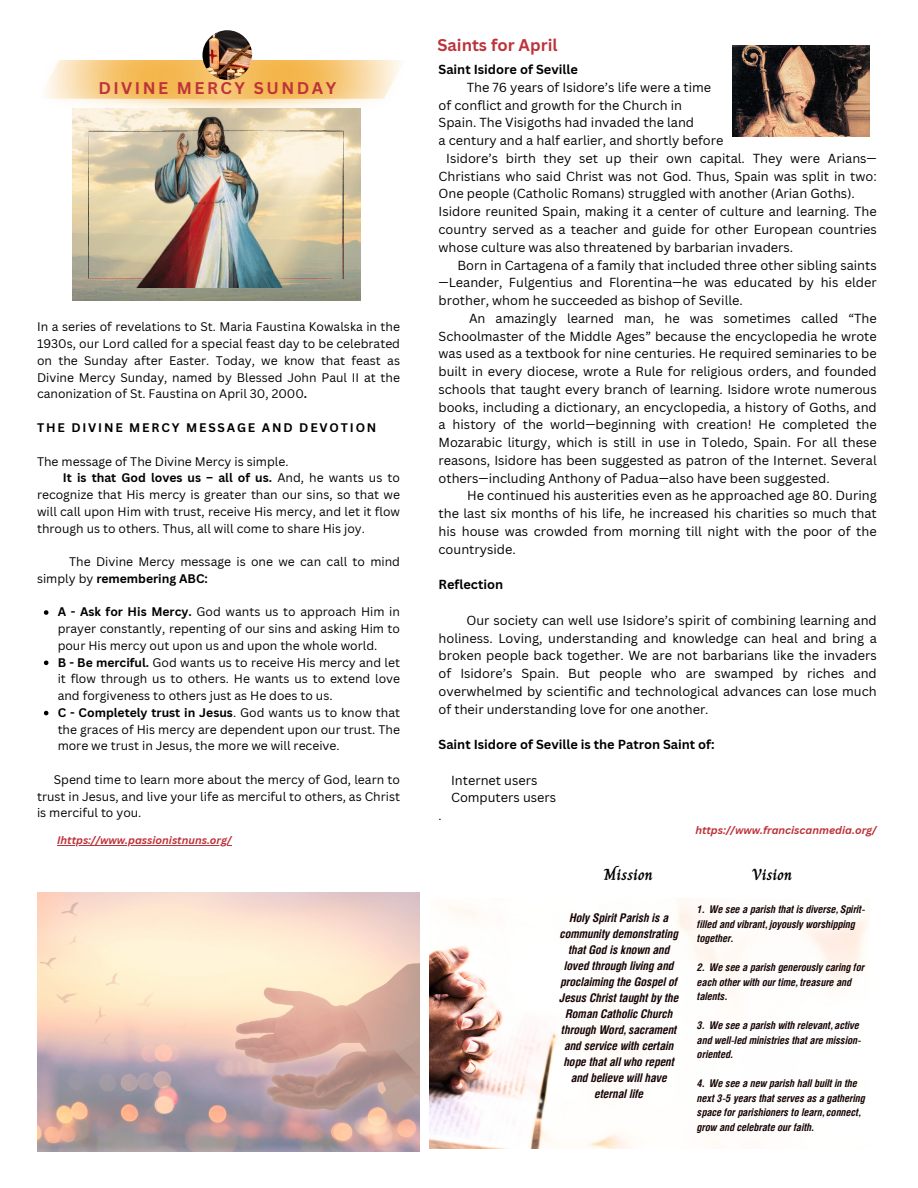
<style>
.page{position:relative;width:918px;height:1188px;background:#fff}
.page>*{position:absolute;margin:0;border:0;box-sizing:border-box;transform-origin:0 0}
.t1{font:700 16.5px "Canva Sans";letter-spacing:.15em;color:#bd333b}
.t2{font:700 16.5px "Canva Sans";color:#bd333b}
.t3{font:700 16.05px "Charm";color:#000}
.t4{font:12.75px/17.7px "Canva Sans";color:#000;text-align:justify}
.t5{font:700 12.75px "Canva Sans";color:#000}
.t6{font:12.15px/16.8px "Canva Sans";color:#000;text-align:justify}
.t7{font:700 12.15px "Canva Sans";color:#000}
.t8{font:700 12.15px "Canva Sans";letter-spacing:.15em;color:#000}
.t9{font:italic 700 12px/16px "Helios Cond";color:#180504;text-align:center}
.t10{font:12px "Canva Sans";color:#000}
.t11{font:italic 700 10.65px/14.5px "Helios Cond";color:#180504}
.t12{font:italic 700 10.65px "Canva Sans";color:#bd333b}
.s1{font-weight:700}
.s2{font-weight:400}
</style>
<div class="page">
<img style="left:44px;top:61px;width:358px;height:42px">
<img style="left:202px;top:30px;width:50px;height:50px;border-radius:50%">
<img style="left:429px;top:899px;width:440px;height:249px">
<img style="left:733px;top:45px;width:136px;height:92px">
<img style="left:72px;top:287px;width:288px;height:14px">
<img style="left:37px;top:892px;width:383px;height:259px">
<img style="left:72px;top:103px;width:289px;height:184px">
<svg style="left:44px;top:610px;width:4px;height:5px"></svg>
<svg style="left:44px;top:661px;width:4px;height:4px"></svg>
<svg style="left:44px;top:711px;width:4px;height:4px"></svg>
<hr style="left:57px;top:845px;width:175px;height:1px;background:#bd333b">
<p class="t1" style="left:98px;top:77px;width:239px">DIVINE MERCY SUNDAY</p>
<p class="t6" style="left:37px;top:318px;width:365px">In a series of revelations to St. Maria Faustina Kowalska in the 1930s, our Lord called for a special feast day to be celebrated on the Sunday after Easter. Today, we know that feast as Divine Mercy Sunday, named by Blessed John Paul II at the canonization of St. Faustina on April 30, 2000<span class="s1">.</span></p>
<p class="t8" style="left:37px;top:419px;width:341px">THE DIVINE MERCY MESSAGE AND DEVOTION</p>
<p class="t6" style="left:37px;top:452px;width:253px">The message of The Divine Mercy is simple.</p>
<p class="t7" style="left:63px;top:469px;width:339px">It is that God loves us – all of us. <span class="s2">And, he wants us to</span></p>
<p class="t6" style="left:37px;top:486px;width:365px">recognize that His mercy is greater than our sins, so that we</p>
<p class="t6" style="left:37px;top:503px;width:365px">will call upon Him with trust, receive His mercy, and let it flow</p>
<p class="t6" style="left:37px;top:519px;width:329px">through us to others. Thus, all will come to share His joy.</p>
<p class="t6" style="left:37px;top:553px;width:365px;text-indent:32px">The Divine Mercy message is one we can call to mind simply by <span class="s1">remembering ABC:</span></p>
<p class="t6" style="left:58px;top:603px;width:344px;text-align:left"><span class="s1">A - Ask for His Mercy.</span> God wants us to approach Him in prayer constantly, repenting of our sins and asking Him to pour His mercy out upon us and upon the whole world.<br><span class="s1">B - Be merciful.</span> God wants us to receive His mercy and let it flow through us to others. He wants us to extend love and forgiveness to others just as He does to us.<br><span class="s1">C - Completely trust in Jesus</span>. God wants us to know that the graces of His mercy are dependent upon our trust. The more we trust in Jesus, the more we will receive.</p>
<p class="t6" style="left:37px;top:771px;width:365px;text-indent:17px">Spend time to learn more about the mercy of God, learn to trust in Jesus, and live your life as merciful to others, as Christ is merciful to you.</p>
<p class="t12" style="left:57px;top:833px;width:176px">Ihttps://www.passionistnuns.org/</p>
<p class="t2" style="left:437px;top:33px;width:122px">Saints for April</p>
<p class="t5" style="left:439px;top:61px;width:141px">Saint Isidore of Seville</p>
<p class="t4" style="left:467px;top:78px;width:246px">The 76 years of Isidore’s life were a time</p>
<p class="t4" style="left:439px;top:96px;width:245px">of conflict and growth for the Church in</p>
<p class="t4" style="left:439px;top:114px;width:257px">Spain. The Visigoths had invaded the land</p>
<p class="t4" style="left:439px;top:131px;width:286px">a century and a half earlier, and shortly before</p>
<p class="t4" style="left:446px;top:149px;width:432px">Isidore’s birth they set up their own capital. They were Arians—</p>
<p class="t4" style="left:439px;top:167px;width:440px">Christians who said Christ was not God. Thus, Spain was split in two:</p>
<p class="t4" style="left:439px;top:185px;width:418px">One people (Catholic Romans) struggled with another (Arian Goths).</p>
<p class="t4" style="left:439px;top:202px;width:440px">Isidore reunited Spain, making it a center of culture and learning. The</p>
<p class="t4" style="left:439px;top:220px;width:440px">country served as a teacher and guide for other European countries</p>
<p class="t4" style="left:439px;top:238px;width:356px">whose culture was also threatened by barbarian invaders.</p>
<p class="t4" style="left:457px;top:256px;width:421px">Born in Cartagena of a family that included three other sibling saints</p>
<p class="t4" style="left:439px;top:273px;width:440px">—Leander, Fulgentius and Florentina—he was educated by his elder</p>
<p class="t4" style="left:439px;top:291px;width:306px">brother, whom he succeeded as bishop of Seville.</p>
<p class="t4" style="left:469px;top:309px;width:409px">An amazingly learned man, he was sometimes called “The</p>
<p class="t4" style="left:439px;top:327px;width:440px">Schoolmaster of the Middle Ages” because the encyclopedia he wrote</p>
<p class="t4" style="left:439px;top:345px;width:440px">was used as a textbook for nine centuries. He required seminaries to be</p>
<p class="t4" style="left:439px;top:362px;width:440px">built in every diocese, wrote a Rule for religious orders, and founded</p>
<p class="t4" style="left:439px;top:380px;width:440px">schools that taught every branch of learning. Isidore wrote numerous</p>
<p class="t4" style="left:439px;top:398px;width:440px">books, including a dictionary, an encyclopedia, a history of Goths, and</p>
<p class="t4" style="left:439px;top:416px;width:440px">a history of the world—beginning with creation! He completed the</p>
<p class="t4" style="left:439px;top:433px;width:440px">Mozarabic liturgy, which is still in use in Toledo, Spain. For all these</p>
<p class="t4" style="left:439px;top:451px;width:440px">reasons, Isidore has been suggested as patron of the Internet. Several</p>
<p class="t4" style="left:439px;top:469px;width:393px">others—including Anthony of Padua—also have been suggested.</p>
<p class="t4" style="left:467px;top:487px;width:411px">He continued his austerities even as he approached age 80. During</p>
<p class="t4" style="left:439px;top:504px;width:440px">the last six months of his life, he increased his charities so much that</p>
<p class="t4" style="left:439px;top:522px;width:440px">his house was crowded from morning till night with the poor of the</p>
<p class="t4" style="left:439px;top:540px;width:79px">countryside.</p>
<p class="t5" style="left:439px;top:576px;width:66px">Reflection</p>
<p class="t4" style="left:439px;top:611px;width:440px;text-indent:28px">Our society can well use Isidore’s spirit of combining learning and holiness. Loving, understanding and knowledge can heal and bring a broken people back together. We are not barbarians like the invaders of Isidore’s Spain. But people who are swamped by riches and overwhelmed by scientific and technological advances can lose much of their understanding love for one another.</p>
<p class="t5" style="left:439px;top:735px;width:278px">Saint Isidore of Seville is the Patron Saint of:</p>
<p class="t4" style="left:451px;top:771px;width:107px">Internet users<br>Computers users</p>
<p class="t10" style="left:439px;top:807px;width:5px">.</p>
<p class="t12" style="left:695px;top:823px;width:183px">https://www.franciscanmedia.org/</p>
<p class="t3" style="left:604px;top:862px;width:51px">Mission</p>
<p class="t3" style="left:752px;top:862px;width:42px">Vision</p>
<p class="t9" style="left:560px;top:909px;width:121px">Holy Spirit Parish is a community demonstrating that God is known and loved through living and proclaiming the Gospel of<br>Jesus Christ taught by the<br>Roman Catholic Church through Word, sacrament and service with certain hope that all who repent and believe will have eternal life</p>
<p class="t11" style="left:697px;top:902px;width:169px">1. We see a parish that is diverse, Spirit&shy;filled and vibrant, joyously worshipping together.</p>
<p class="t11" style="left:697px;top:960px;width:169px">2. We see a parish generously caring for each other with our time, treasure and talents.</p>
<p class="t11" style="left:697px;top:1018px;width:165px">3. We see a parish with relevant, active and well-led ministries that are mission&shy;oriented.</p>
<p class="t11" style="left:697px;top:1076px;width:169px">4. We see a new parish hall built in the next 3-5 years that serves as a gathering space for parishioners to learn, connect, grow and celebrate our faith.</p>
</div>
